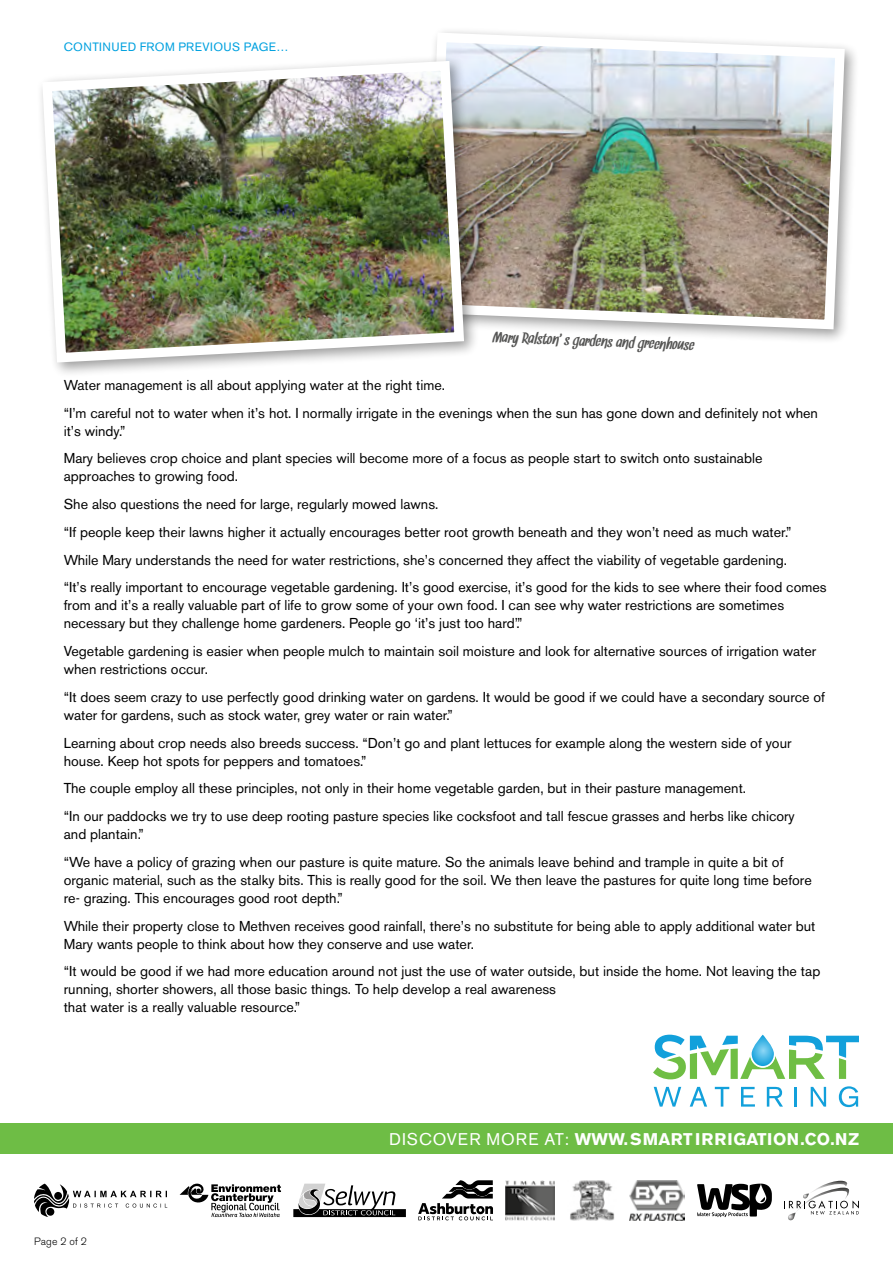
<style>
.page{position:relative;width:893px;height:1263px;background:#fff}
.page>*{position:absolute;margin:0;border:0;box-sizing:border-box;transform-origin:0 0}
.t1{font:700 16.8px "Akzidenz Grotesk BE";letter-spacing:.02em;color:#fff}
.t2{font:16.5px "Snickles";color:#575756}
.t3{font:14.25px/27.8px "Akzidenz Grotesk BE";color:#000}
.t4{font:12px "Akzidenz Grotesk BE";letter-spacing:.035em;color:#00a1df}
.t5{font:300 10.5px "Akzidenz Grotesk BE";letter-spacing:.015em;color:#000}
.s1{font-weight:400}
</style>
<div class="page">
<svg style="left:653px;top:1034px;width:206px;height:45px"></svg>
<svg style="left:654px;top:1087px;width:27px;height:19px"></svg>
<svg style="left:690px;top:1087px;width:17px;height:19px"></svg>
<svg style="left:715px;top:1087px;width:14px;height:19px"></svg>
<svg style="left:741px;top:1087px;width:14px;height:19px"></svg>
<svg style="left:767px;top:1087px;width:16px;height:19px"></svg>
<svg style="left:795px;top:1087px;width:2px;height:19px"></svg>
<svg style="left:811px;top:1087px;width:15px;height:19px"></svg>
<svg style="left:839px;top:1086px;width:19px;height:21px"></svg>
<div style="left:0;top:1123px;width:893px;height:31px;background:#6ebd45"></div>
<svg style="left:180px;top:1183px;width:101px;height:34px"></svg>
<svg style="left:697px;top:1183px;width:75px;height:34px"></svg>
<svg style="left:293px;top:1183px;width:113px;height:34px"></svg>
<svg style="left:34px;top:1183px;width:133px;height:34px"></svg>
<svg style="left:418px;top:1180px;width:75px;height:40px"></svg>
<img style="left:505px;top:1180px;width:50px;height:40px">
<img style="left:570px;top:1180px;width:45px;height:40px">
<img style="left:629px;top:1180px;width:56px;height:40px">
<svg style="left:784px;top:1181px;width:75px;height:40px"></svg>
<div style="left:419px;top:26px;width:441px;height:318px;background:#000;opacity:.4"></div>
<img style="left:421px;top:28px;width:429px;height:306px">
<div style="left:36px;top:54px;width:443px;height:324px;background:#000;opacity:.4"></div>
<img style="left:37px;top:56px;width:432px;height:311px">
<p class="t4" style="left:64px;top:40px;width:226px">CONTINUED FROM PREVIOUS PAGE…</p>
<p class="t2" style="left:494px;top:330px;width:203px;rotate:2deg">Mary Ralston’s gardens and greenhouse</p>
<p class="t3" style="left:64px;top:371px;width:756px">Water management is all about applying water at the right time.<br>“I’m careful not to water when it’s hot. I normally irrigate in the evenings when the sun has gone down and definitely not when</p>
<p class="t3" style="left:64px;top:417px;width:700px">it’s windy.”<br>Mary believes crop choice and plant species will become more of a focus as people start to switch onto sustainable</p>
<p class="t3" style="left:64px;top:462px;width:764px">approaches to growing food.<br>She also questions the need for large, regularly mowed lawns.<br>“If people keep their lawns higher it actually encourages better root growth beneath and they won’t need as much water.” While Mary understands the need for water restrictions, she’s concerned they affect the viability of vegetable gardening.<br>“It’s really important to encourage vegetable gardening. It’s good exercise, it’s good for the kids to see where their food comes</p>
<p class="t3" style="left:64px;top:596px;width:722px;line-height:18px">from and it’s a really valuable part of life to grow some of your own food. I can see why water restrictions are sometimes necessary but they challenge home gardeners. People go ‘it’s just too hard’.”</p>
<p class="t3" style="left:64px;top:642px;width:754px;line-height:18px">Vegetable gardening is easier when people mulch to maintain soil moisture and look for alternative sources of irrigation water when restrictions occur.</p>
<p class="t3" style="left:64px;top:688px;width:763px;line-height:18px">“It does seem crazy to use perfectly good drinking water on gardens. It would be good if we could have a secondary source of water for gardens, such as stock water, grey water or rain water.”</p>
<p class="t3" style="left:64px;top:734px;width:729px;line-height:18px">Learning about crop needs also breeds success. “Don’t go and plant lettuces for example along the western side of your house. Keep hot spots for peppers and tomatoes.”</p>
<p class="t3" style="left:64px;top:774px;width:733px">The couple employ all these principles, not only in their home vegetable garden, but in their pasture management.<br>“In our paddocks we try to use deep rooting pasture species like cocksfoot and tall fescue grasses and herbs like chicory</p>
<p class="t3" style="left:64px;top:820px;width:721px">and plantain.”<br>“We have a policy of grazing when our pasture is quite mature. So the animals leave behind and trample in quite a bit of</p>
<p class="t3" style="left:64px;top:871px;width:749px;line-height:18px">organic material, such as the stalky bits. This is really good for the soil. We then leave the pastures for quite long time before re- grazing. This encourages good root depth.”</p>
<p class="t3" style="left:64px;top:917px;width:753px;line-height:18px">While their property close to Methven receives good rainfall, there’s no substitute for being able to apply additional water but<br>Mary wants people to think about how they conserve and use water.</p>
<p class="t3" style="left:64px;top:962px;width:758px;line-height:18px">“It would be good if we had more education around not just the use of water outside, but inside the home. Not leaving the tap running, shorter showers, all those basic things. To help develop a real awareness<br>that water is a really valuable resource.”</p>
<p class="t5" style="left:34px;top:1235px;width:55px">Page 2 of 2</p>
<p class="t1" style="left:389px;top:1129px;width:471px"><span class="s1">DISCOVER MORE AT:</span> WWW.SMART IRRIGATION.CO.NZ</p>
</div>
